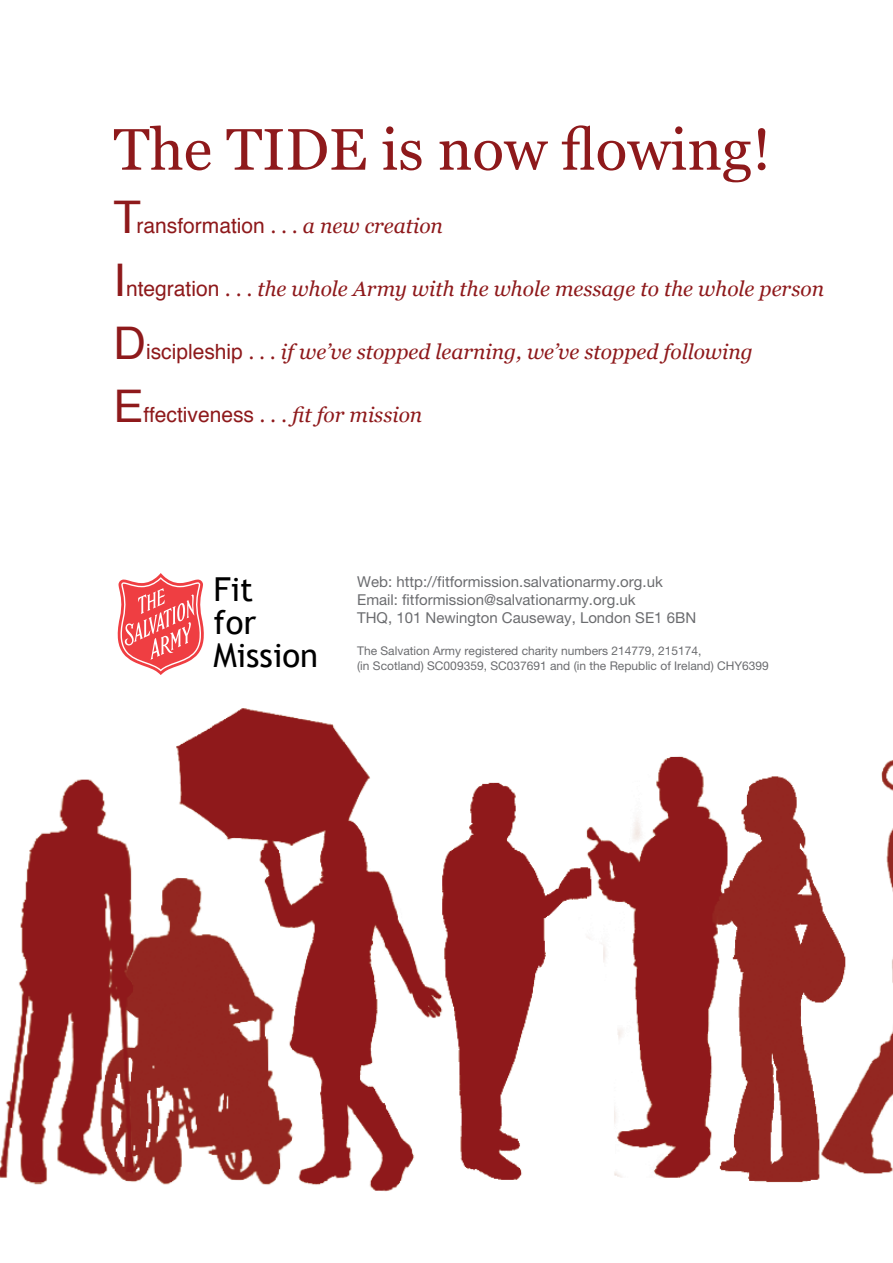
<style>
.page{position:relative;width:893px;height:1263px;background:#fff}
.page>*{position:absolute;margin:0;border:0;box-sizing:border-box;transform-origin:0 0}
.t1{font:58.5px "Georgia";color:#8e191b}
.t2{font:33px/33px "Trebuchet MS";color:#000}
.t3{font:italic 21px "Georgia";color:#8e191b}
.t4{font:15px/18px "Helvetica Neue LT Std";color:#6b6c6f}
.t5{font:12px/14.4px "Helvetica Neue LT Std";color:#6b6c6f}
.s1{font-family:"Helvetica";font-style:normal;font-size:45px}
.s2{font-family:"Helvetica";font-style:normal}
</style>
<div class="page">
<svg style="left:118px;top:573px;width:86px;height:102px"></svg>
<img style="left:0;top:708px;width:893px;height:484px">
<h1 class="t1" style="left:114px;top:114px;width:659px">The TIDE is now flowing!</h1>
<p class="t3" style="left:114px;top:212px;width:331px"><span class="s1">T</span><span class="s2">ransformation</span> . . . a new creation</p>
<p class="t3" style="left:114px;top:275px;width:712px"><span class="s1">I</span><span class="s2">ntegration</span> . . . the whole Army with the whole message to the whole person</p>
<p class="t3" style="left:114px;top:338px;width:641px"><span class="s1">D</span><span class="s2">iscipleship</span> . . . if we’ve stopped learning, we’ve stopped following</p>
<p class="t3" style="left:114px;top:401px;width:310px"><span class="s1">E</span><span class="s2">ffectiveness</span> . . . fit for mission</p>
<h2 class="t2" style="left:213px;top:574px;width:106px">Fit<br>for<br>Mission</h2>
<p class="t4" style="left:357px;top:572px;width:340px">Web: http://fitformission.salvationarmy.org.uk<br>Email: fitformission@salvationarmy.org.uk<br>THQ, 101 Newington Causeway, London SE1 6BN</p>
<p class="t5" style="left:357px;top:644px;width:413px">The Salvation Army registered charity numbers 214779, 215174,<br>(in Scotland) SC009359, SC037691 and (in the Republic of Ireland) CHY6399</p>
</div>
